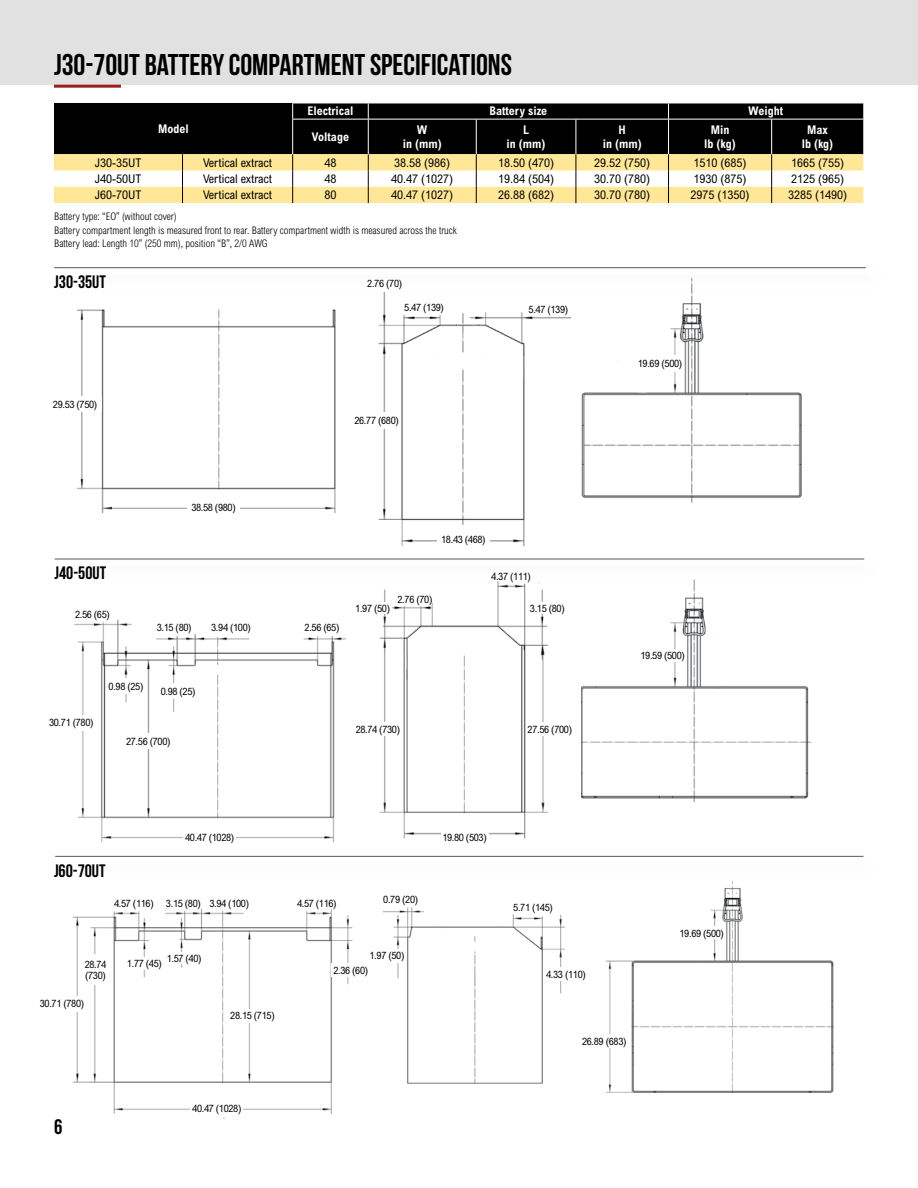
<style>
.page{position:relative;width:918px;height:1188px;background:#fff}
.page>*{position:absolute;margin:0;border:0;box-sizing:border-box;transform-origin:0 0}
.t1{font:30px "Bebas Neue";color:#000}
.t2{font:21px "Bebas Neue";color:#000}
.t3{font:18px "Bebas Neue";color:#000}
.t4{font:condensed 12px "Arial MT Std";color:#000}
.t5{font:700 condensed 12px/14.4px "Arial MT Std";color:#fff;text-align:center}
.t6{font:300 condensed 10.5px/13.5px "Arial MT Std";color:#000}
.t7{font:condensed 10.2px/11.7px "Arial MT Std";letter-spacing:-.03em;color:#000}
</style>
<div class="page">
<div style="left:0;top:0;width:918px;height:85px;background:#e2e1e1"></div>
<hr style="left:54px;top:85px;width:67px;height:3px;background:#9e1d20">
<svg style="left:54px;top:103px;width:809px;height:100px;background:#7f775d"></svg>
<hr style="left:292px;top:120px;width:1px;height:34px;background:#fff">
<hr style="left:772px;top:119px;width:91px;height:1px;background:#fff">
<hr style="left:771px;top:120px;width:1px;height:34px;background:#fff">
<img style="left:76px;top:309px;width:260px;height:205px">
<img style="left:378px;top:296px;width:192px;height:251px">
<img style="left:581px;top:296px;width:221px;height:207px">
<img style="left:74px;top:619px;width:272px;height:224px">
<img style="left:379px;top:587px;width:170px;height:252px">
<img style="left:582px;top:587px;width:230px;height:216px">
<img style="left:73px;top:908px;width:280px;height:211px">
<img style="left:384px;top:907px;width:181px;height:177px">
<img style="left:605px;top:885px;width:229px;height:208px">
<div style="left:187px;top:500px;width:53px;height:15px;background:#fff"></div>
<div style="left:49px;top:397px;width:53px;height:15px;background:#fff"></div>
<div style="left:437px;top:532px;width:53px;height:15px;background:#fff"></div>
<div style="left:352px;top:412px;width:49px;height:16px;background:#fff"></div>
<div style="left:636px;top:355px;width:48px;height:16px;background:#fff"></div>
<div style="left:45px;top:715px;width:53px;height:15px;background:#fff"></div>
<div style="left:183px;top:829px;width:53px;height:16px;background:#fff"></div>
<div style="left:122px;top:733px;width:53px;height:15px;background:#fff"></div>
<div style="left:152px;top:684px;width:53px;height:15px;background:#fff"></div>
<div style="left:107px;top:679px;width:38px;height:15px;background:#fff"></div>
<div style="left:528px;top:602px;width:39px;height:12px;background:#fff"></div>
<div style="left:355px;top:722px;width:46px;height:14px;background:#fff"></div>
<div style="left:526px;top:722px;width:47px;height:14px;background:#fff"></div>
<div style="left:441px;top:830px;width:47px;height:14px;background:#fff"></div>
<div style="left:354px;top:602px;width:38px;height:12px;background:#fff"></div>
<div style="left:639px;top:649px;width:47px;height:13px;background:#fff"></div>
<div style="left:332px;top:964px;width:38px;height:13px;background:#fff"></div>
<div style="left:227px;top:1009px;width:51px;height:13px;background:#fff"></div>
<div style="left:190px;top:1102px;width:53px;height:13px;background:#fff"></div>
<div style="left:37px;top:996px;width:50px;height:15px;background:#fff"></div>
<div style="left:82px;top:955px;width:27px;height:30px;background:#fff"></div>
<div style="left:125px;top:957px;width:39px;height:13px;background:#fff"></div>
<div style="left:164px;top:952px;width:40px;height:12px;background:#fff"></div>
<div style="left:369px;top:949px;width:36px;height:13px;background:#fff"></div>
<div style="left:544px;top:967px;width:44px;height:14px;background:#fff"></div>
<div style="left:678px;top:927px;width:47px;height:12px;background:#fff"></div>
<div style="left:581px;top:1034px;width:47px;height:14px;background:#fff"></div>
<hr style="left:54px;top:267px;width:812px;height:1px;background:#58595b">
<hr style="left:55px;top:559px;width:809px;height:1px;background:#58595b">
<hr style="left:55px;top:856px;width:808px;height:1px;background:#58595b">
<h1 class="t1" style="left:54px;top:48px;width:460px">J30-70UT BATTERY COMPARTMENT SPECIFICATIONS</h1>
<p class="t5" style="left:158px;top:121px;width:32px">Model</p>
<p class="t5" style="left:307px;top:104px;width:47px">Electrical</p>
<p class="t5" style="left:490px;top:104px;width:59px">Battery size</p>
<p class="t5" style="left:749px;top:104px;width:36px">Weight</p>
<p class="t5" style="left:312px;top:130px;width:39px">Voltage</p>
<p class="t5" style="left:403px;top:122px;width:40px">W<br>in (mm)</p>
<p class="t5" style="left:507px;top:122px;width:40px">L<br>in (mm)</p>
<p class="t5" style="left:603px;top:122px;width:40px">H<br>in (mm)</p>
<p class="t5" style="left:704px;top:122px;width:33px">Min<br>lb (kg)</p>
<p class="t5" style="left:802px;top:122px;width:33px">Max lb (kg)</p>
<p class="t4" style="left:95px;top:155px;width:48px">J30-35UT</p>
<p class="t4" style="left:203px;top:155px;width:71px">Vertical extract</p>
<p class="t4" style="left:325px;top:155px;width:13px">48</p>
<p class="t4" style="left:394px;top:155px;width:57px">38.58 (986)</p>
<p class="t4" style="left:498px;top:155px;width:57px">18.50 (470)</p>
<p class="t4" style="left:594px;top:155px;width:57px">29.52 (750)</p>
<p class="t4" style="left:694px;top:155px;width:54px">1510 (685)</p>
<p class="t4" style="left:791px;top:155px;width:54px">1665 (755)</p>
<p class="t4" style="left:95px;top:171px;width:48px">J40-50UT</p>
<p class="t4" style="left:203px;top:171px;width:71px">Vertical extract</p>
<p class="t4" style="left:325px;top:171px;width:13px">48</p>
<p class="t4" style="left:391px;top:171px;width:63px">40.47 (1027)</p>
<p class="t4" style="left:498px;top:171px;width:57px">19.84 (504)</p>
<p class="t4" style="left:594px;top:171px;width:57px">30.70 (780)</p>
<p class="t4" style="left:694px;top:171px;width:54px">1930 (875)</p>
<p class="t4" style="left:791px;top:171px;width:54px">2125 (965)</p>
<p class="t4" style="left:95px;top:188px;width:48px">J60-70UT</p>
<p class="t4" style="left:203px;top:188px;width:71px">Vertical extract</p>
<p class="t4" style="left:325px;top:188px;width:13px">80</p>
<p class="t4" style="left:391px;top:188px;width:63px">40.47 (1027)</p>
<p class="t4" style="left:498px;top:188px;width:57px">26.88 (682)</p>
<p class="t4" style="left:594px;top:188px;width:57px">30.70 (780)</p>
<p class="t4" style="left:691px;top:188px;width:60px">2975 (1350)</p>
<p class="t4" style="left:788px;top:188px;width:60px">3285 (1490)</p>
<p class="t6" style="left:54px;top:210px;width:404px">Battery type: “EO” (without cover)<br>Battery compartment length is measured front to rear. Battery compartment width is measured across the truck<br>Battery lead: Length 10” (250 mm), position “B”, 2/0 AWG</p>
<h3 class="t3" style="left:54px;top:272px;width:53px">J30-35UT</h3>
<p class="t7" style="left:367px;top:278px;width:36px">2.76 (70)</p>
<p class="t7" style="left:404px;top:302px;width:41px">5.47 (139)</p>
<p class="t7" style="left:529px;top:303px;width:41px">5.47 (139)</p>
<p class="t7" style="left:53px;top:398px;width:46px">29.53 (750)</p>
<p class="t7" style="left:354px;top:414px;width:46px">26.77 (680)</p>
<h3 class="t3" style="left:55px;top:563px;width:53px">J40-50UT</h3>
<p class="t7" style="left:75px;top:608px;width:36px">2.56 (65)</p>
<p class="t7" style="left:191px;top:502px;width:46px">38.58 (980)</p>
<p class="t7" style="left:157px;top:621px;width:36px">3.15 (80)</p>
<p class="t7" style="left:211px;top:621px;width:41px">3.94 (100)</p>
<p class="t7" style="left:305px;top:621px;width:36px">2.56 (65)</p>
<p class="t7" style="left:441px;top:534px;width:46px">18.43 (468)</p>
<p class="t7" style="left:355px;top:602px;width:36px">1.97 (50)</p>
<p class="t7" style="left:398px;top:593px;width:36px">2.76 (70)</p>
<p class="t7" style="left:491px;top:570px;width:41px">4.37 (111)</p>
<p class="t7" style="left:530px;top:602px;width:36px">3.15 (80)</p>
<p class="t7" style="left:49px;top:717px;width:46px">30.71 (780)</p>
<p class="t7" style="left:109px;top:680px;width:36px">0.98 (25)</p>
<p class="t7" style="left:161px;top:685px;width:36px">0.98 (25)</p>
<p class="t7" style="left:126px;top:735px;width:46px">27.56 (700)</p>
<p class="t7" style="left:356px;top:723px;width:46px">28.74 (730)</p>
<p class="t7" style="left:528px;top:723px;width:46px">27.56 (700)</p>
<p class="t7" style="left:638px;top:357px;width:46px">19.69 (500)</p>
<p class="t7" style="left:640px;top:649px;width:46px">19.59 (500)</p>
<h3 class="t3" style="left:54px;top:861px;width:53px">J60-70UT</h3>
<p class="t7" style="left:185px;top:831px;width:51px">40.47 (1028)</p>
<p class="t7" style="left:114px;top:897px;width:137px">4.57 (116) 3.15 (80) 3.94 (100)</p>
<p class="t7" style="left:297px;top:897px;width:41px">4.57 (116)</p>
<p class="t7" style="left:383px;top:894px;width:36px">0.79 (20)</p>
<p class="t7" style="left:167px;top:952px;width:36px">1.57 (40)</p>
<p class="t7" style="left:85px;top:958px;width:23px">28.74 (730)</p>
<p class="t7" style="left:127px;top:958px;width:36px">1.77 (45)</p>
<p class="t7" style="left:40px;top:998px;width:46px">30.71 (780)</p>
<p class="t7" style="left:230px;top:1010px;width:46px">28.15 (715)</p>
<p class="t7" style="left:370px;top:950px;width:36px">1.97 (50)</p>
<p class="t7" style="left:333px;top:965px;width:36px">2.36 (60)</p>
<p class="t7" style="left:442px;top:831px;width:46px">19.80 (503)</p>
<h2 class="t2" style="left:54px;top:1115px;width:10px">6</h2>
<p class="t7" style="left:192px;top:1103px;width:51px">40.47 (1028)</p>
<p class="t7" style="left:513px;top:902px;width:41px">5.71 (145)</p>
<p class="t7" style="left:546px;top:968px;width:41px">4.33 (110)</p>
<p class="t7" style="left:582px;top:1035px;width:46px">26.89 (683)</p>
<p class="t7" style="left:680px;top:927px;width:46px">19.69 (500)</p>
</div>
